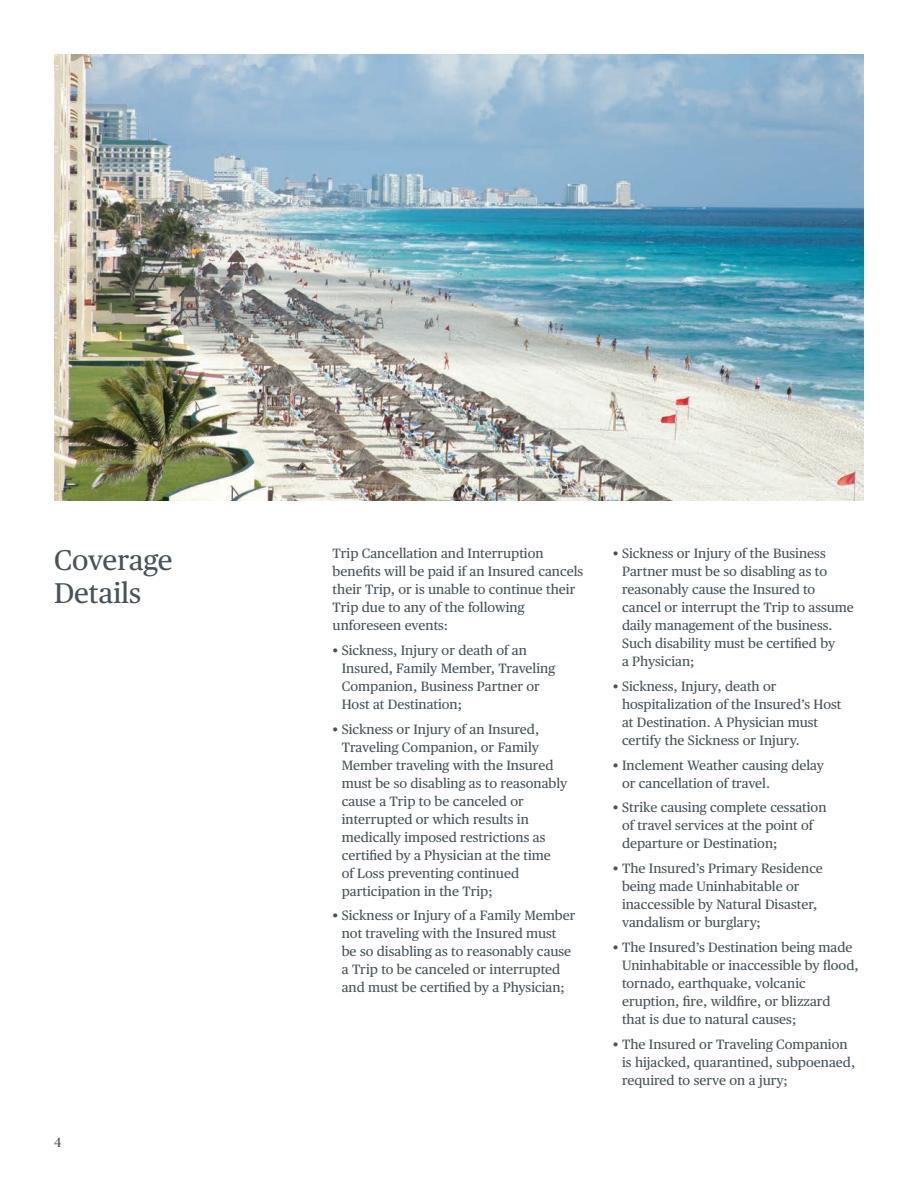
<style>
.page{position:relative;width:918px;height:1188px;background:#fff}
.page>*{position:absolute;margin:0;border:0;box-sizing:border-box;transform-origin:0 0}
.Section_Header{font:28.5px/33px "Chubb Publico Text";color:#475259}
.t1{font:13.5px/18px "Chubb Publico Text";color:#475259}
.t2{font:13.5px "Chubb Publico";color:#475259}
</style>
<div class="page">
<img style="left:55px;top:54px;width:808px;height:447px">
<p class="Section_Header" style="left:54px;top:542px;width:120px">Coverage<br>Details</p>
<p class="t1" style="left:333px;top:544px;width:252px">Trip Cancellation and Interruption benefits will be paid if an Insured cancels their Trip, or is unable to continue their Trip due to any of the following unforeseen events:</p>
<p class="t1" style="left:342px;top:640px;width:215px;text-indent:-9px">• Sickness, Injury or death of an<br>Insured, Family Member, Traveling<br>Companion, Business Partner or<br>Host at Destination;</p>
<p class="t1" style="left:342px;top:719px;width:227px;text-indent:-9px">• Sickness or Injury of an Insured,<br>Traveling Companion, or Family<br>Member traveling with the Insured must be so disabling as to reasonably cause a Trip to be canceled or interrupted or which results in medically imposed restrictions as certified by a Physician at the time<br>of Loss preventing continued participation in the Trip;</p>
<p class="t1" style="left:342px;top:906px;width:235px;text-indent:-9px">• Sickness or Injury of a Family Member not traveling with the Insured must<br>be so disabling as to reasonably cause a Trip to be canceled or interrupted and must be certified by a Physician;</p>
<p class="t2" style="left:54px;top:1133px;width:9px">4</p>
<p class="t1" style="left:622px;top:544px;width:233px;text-indent:-9px">• Sickness or Injury of the Business<br>Partner must be so disabling as to reasonably cause the Insured to cancel or interrupt the Trip to assume daily management of the business.<br>Such disability must be certified by<br>a Physician;</p>
<p class="t1" style="left:622px;top:676px;width:221px;text-indent:-9px">• Sickness, Injury, death or hospitalization of the Insured’s Host at Destination. A Physician must certify the Sickness or Injury.</p>
<p class="t1" style="left:622px;top:755px;width:203px;text-indent:-9px">• Inclement Weather causing delay or cancellation of travel.</p>
<p class="t1" style="left:622px;top:798px;width:206px;text-indent:-9px">• Strike causing complete cessation of travel services at the point of departure or Destination;</p>
<p class="t1" style="left:622px;top:859px;width:202px;text-indent:-9px">• The Insured’s Primary Residence being made Uninhabitable or inaccessible by Natural Disaster, vandalism or burglary;</p>
<p class="t1" style="left:622px;top:937px;width:238px;text-indent:-9px">• The Insured’s Destination being made Uninhabitable or inaccessible by flood, tornado, earthquake, volcanic eruption, fire, wildfire, or blizzard<br>that is due to natural causes;</p>
<p class="t1" style="left:622px;top:1034px;width:235px;text-indent:-9px">• The Insured or Traveling Companion is hijacked, quarantined, subpoenaed, required to serve on a jury;</p>
</div>
